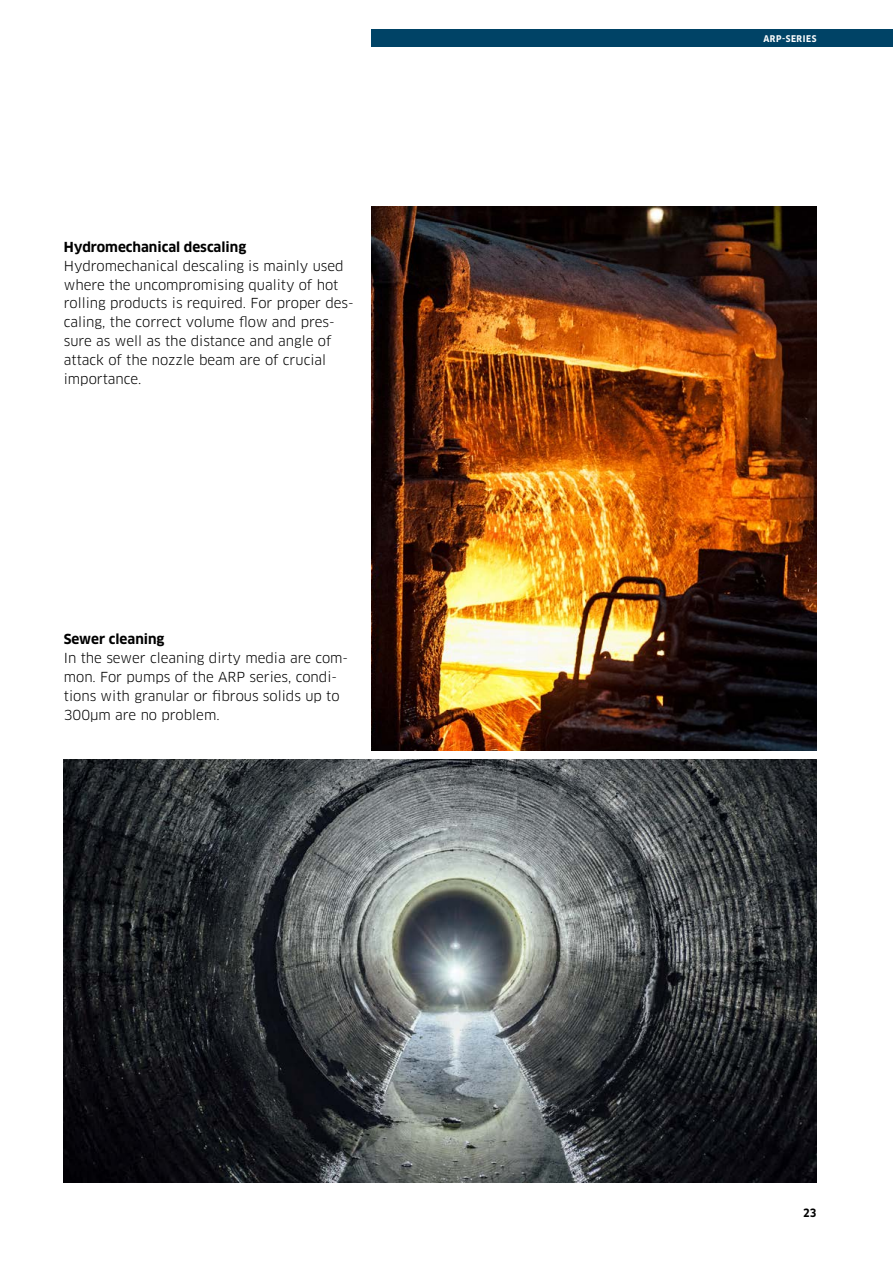
<style>
.page{position:relative;width:893px;height:1263px;background:#fff}
.page>*{position:absolute;margin:0;border:0;box-sizing:border-box;transform-origin:0 0}
.t1{font:13.5px/18.9px "Clan Pro";color:#000}
.t2{font:700 13.5px "Clan Pro";color:#000}
.t3{font:700 11.25px "Clan Pro Narr";color:#000}
.t4{font:700 9px "Clan Pro Narr";letter-spacing:.06em;color:#fff}
</style>
<div class="page">
<div style="left:372px;top:30px;width:521px;height:17px;background:#004366"></div>
<img style="left:372px;top:206px;width:444px;height:544px">
<img style="left:64px;top:759px;width:752px;height:423px">
<p class="t2" style="left:64px;top:239px;width:184px">Hydromechanical descaling</p>
<p class="t1" style="left:64px;top:256px;width:291px">Hydromechanical descaling is mainly used where the uncompromising quality of hot rolling products is required. For proper des&shy;caling, the correct volume flow and pres&shy;sure as well as the distance and angle of attack of the nozzle beam are of crucial importance.</p>
<p class="t2" style="left:64px;top:631px;width:102px">Sewer cleaning</p>
<p class="t1" style="left:64px;top:649px;width:286px">In the sewer cleaning dirty media are com&shy;mon. For pumps of the ARP series, condi&shy;tions with granular or fibrous solids up to 300μm are no problem.</p>
<p class="t4" style="left:763px;top:33px;width:55px">ARP-SERIES</p>
<p class="t3" style="left:803px;top:1206px;width:15px">23</p>
</div>
